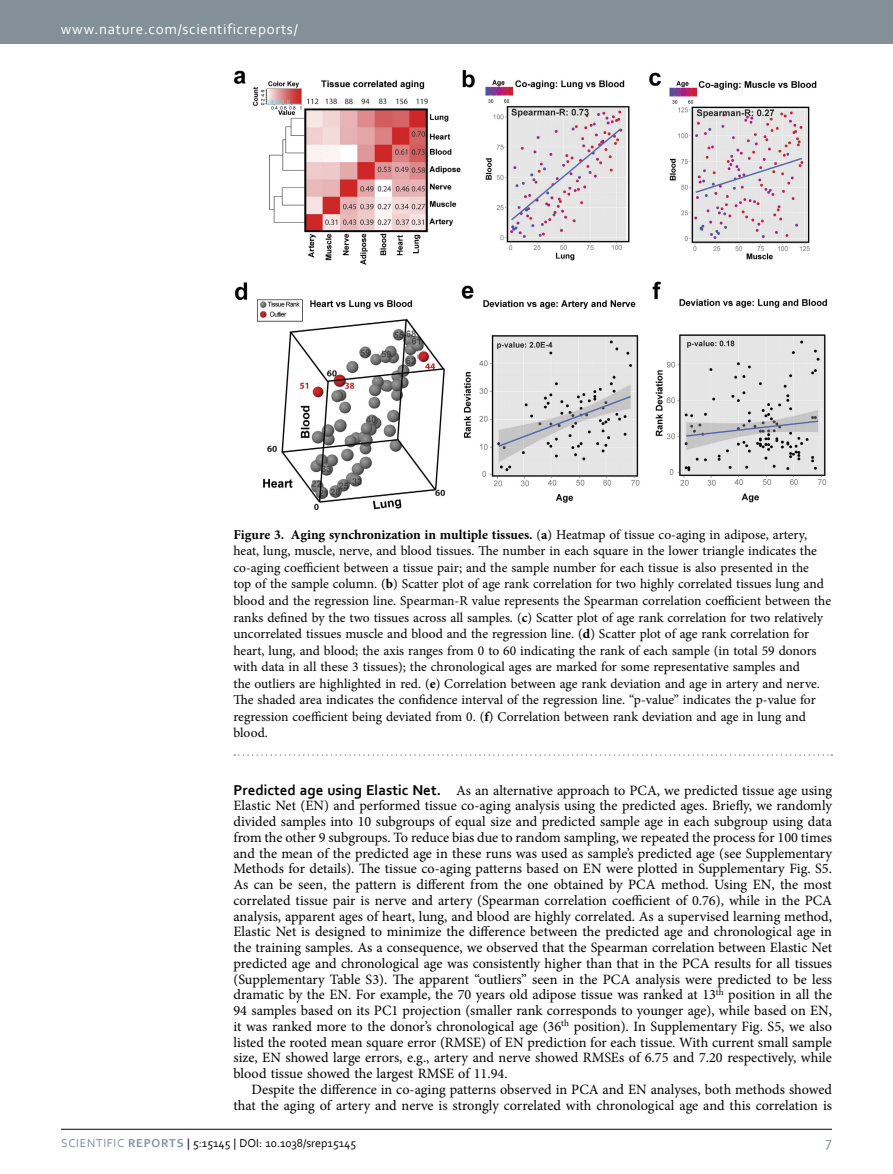
<style>
.page{position:relative;width:893px;height:1174px;background:#fff}
.page>*{position:absolute;margin:0;border:0;box-sizing:border-box;transform-origin:0 0}
.t1{font:15px "Corbel";letter-spacing:.045em;color:#fff}
.t2{font:15px "Corbel";color:#839097}
.t3{font:14.25px/15.8px "Minion Pro";letter-spacing:-.005em;color:#000;text-align:justify}
.t4{font:13.5px/16.5px "Minion Pro";color:#000}
.t5{font:12px "Corbel";color:#000}
.s1{font-weight:700}
.s2{font-family:"Corbel";font-weight:700;font-size:15px}
.s3{color:#839097}
.s4{font-weight:700;color:#839097}
</style>
<div class="page">
<div style="left:0;top:0;width:893px;height:43px;background:#839097"></div>
<hr style="left:61px;top:1129px;width:771px;height:1px;background:#000">
<img style="left:233px;top:70px;width:594px;height:440px">
<svg style="left:234px;top:754px;width:598px;height:2px"></svg>
<p class="t1" style="left:61px;top:19px;width:238px">www.nature.com/scientificreports/</p>
<p class="t4" style="left:233px;top:526px;width:599px"><span class="s1">Figure 3. Aging synchronization in multiple tissues.</span> (<span class="s1">a</span>) Heatmap of tissue co-aging in adipose, artery, heat, lung, muscle, nerve, and blood tissues. The number in each square in the lower triangle indicates the co-aging coefficient between a tissue pair; and the sample number for each tissue is also presented in the<br>top of the sample column. (<span class="s1">b</span>) Scatter plot of age rank correlation for two highly correlated tissues lung and blood and the regression line. Spearman-R value represents the Spearman correlation coefficient between the ranks defined by the two tissues across all samples. (<span class="s1">c</span>) Scatter plot of age rank correlation for two relatively uncorrelated tissues muscle and blood and the regression line. (<span class="s1">d</span>) Scatter plot of age rank correlation for heart, lung, and blood; the axis ranges from 0 to 60 indicating the rank of each sample (in total 59 donors with data in all these 3 tissues); the chronological ages are marked for some representative samples and<br>the outliers are highlighted in red. (<span class="s1">e</span>) Correlation between age rank deviation and age in artery and nerve.<br>The shaded area indicates the confidence interval of the regression line. “p-value” indicates the p-value for regression coefficient being deviated from 0. (<span class="s1">f</span>) Correlation between rank deviation and age in lung and blood.</p>
<p class="t3" style="left:233px;top:782px;width:600px"><span class="s2">Predicted age using Elastic Net.</span> As an alternative approach to PCA, we predicted tissue age using Elastic Net (EN) and performed tissue co-aging analysis using the predicted ages. Briefly, we randomly divided samples into 10 subgroups of equal size and predicted sample age in each subgroup using data from the other 9 subgroups. To reduce bias due to random sampling, we repeated the process for 100 times and the mean of the predicted age in these runs was used as sample’s predicted age (see Supplementary Methods for details). The tissue co-aging patterns based on EN were plotted in Supplementary Fig. S5.<br>As can be seen, the pattern is different from the one obtained by PCA method. Using EN, the most correlated tissue pair is nerve and artery (Spearman correlation coefficient of 0.76), while in the PCA analysis, apparent ages of heart, lung, and blood are highly correlated. As a supervised learning method, Elastic Net is designed to minimize the difference between the predicted age and chronological age in the training samples. As a consequence, we observed that the Spearman correlation between Elastic Net predicted age and chronological age was consistently higher than that in the PCA results for all tissues (Supplementary Table S3). The apparent “outliers” seen in the PCA analysis were predicted to be less dramatic by the EN. For example, the 70 years old adipose tissue was ranked at 13<sup>th</sup> position in all the 94 samples based on its PC1 projection (smaller rank corresponds to younger age), while based on EN, it was ranked more to the donor’s chronological age (36<sup>th</sup> position). In Supplementary Fig. S5, we also listed the rooted mean square error (RMSE) of EN prediction for each tissue. With current small sample size, EN showed large errors, e.g., artery and nerve showed RMSEs of 6.75 and 7.20 respectively, while blood tissue showed the largest RMSE of 11.94.</p>
<p class="t3" style="left:233px;top:1081px;width:600px;text-align:right">Despite the difference in co-aging patterns observed in PCA and EN analyses, both methods showed that the aging of artery and nerve is strongly correlated with chronological age and this correlation is</p>
<p class="t5" style="left:61px;top:1135px;width:296px"><span class="s3">Scientific</span> <span class="s4">Reports</span> | 5:15145 | DOI : 10.1038/srep15145</p>
<p class="t2" style="left:826px;top:1132px;width:8px">7</p>
</div>
